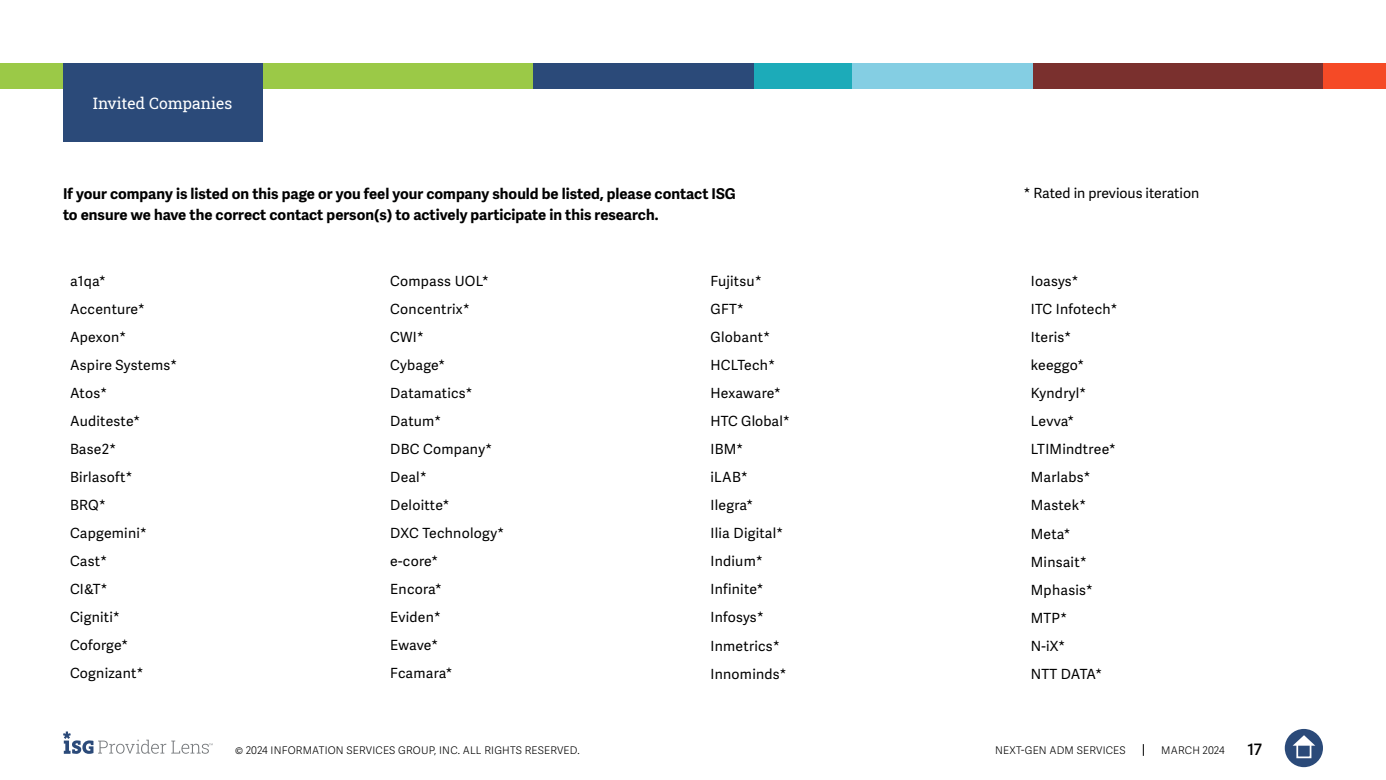
<style>
.page{position:relative;width:1386px;height:780px;background:#fff}
.page>*{position:absolute;margin:0;border:0;box-sizing:border-box;transform-origin:0 0}
.t1{font:15.75px "Roboto Slab ISG P Regular";color:#fff}
.t2{font:600 15.75px "Adelle Sans";color:#000}
.t3{font:700 14.88px/21px "Adelle Sans";color:#000101}
.t4{font:14px/28px "Adelle Sans";letter-spacing:.02em;color:#000}
.t5{font:14px "Adelle Sans";color:#000101}
.t6{font:300 10.5px "Adelle Sans";letter-spacing:.02em;color:#000}
</style>
<div class="page">
<svg style="left:1143px;top:744px;width:1px;height:12px"></svg>
<div style="left:1285px;top:729px;width:38px;height:38px;background:#2b4a79;border-radius:50%"></div>
<svg style="left:1293px;top:735px;width:22px;height:10px"></svg>
<div style="left:1296px;top:743px;width:15px;height:15px;border:2px solid #fff"></div>
<svg style="left:63px;top:731px;width:150px;height:23px"></svg>
<div style="left:0;top:63px;width:533px;height:25px;background:#9bc947"></div>
<div style="left:533px;top:63px;width:223px;height:25px;background:#2b4a79"></div>
<div style="left:850px;top:63px;width:184px;height:25px;background:#84cee3"></div>
<div style="left:1323px;top:63px;width:63px;height:25px;background:#f54a26"></div>
<div style="left:1033px;top:63px;width:290px;height:25px;background:#7a302e"></div>
<div style="left:754px;top:63px;width:98px;height:25px;background:#1cabb9"></div>
<div style="left:63px;top:63px;width:199px;height:79px;background:#2b4a79"></div>
<p class="t1" style="left:93px;top:92px;width:141px">Invited Companies</p>
<p class="t3" style="left:63px;top:183px;width:674px">If your company is listed on this page or you feel your company should be listed, please contact ISG to ensure we have the correct contact person(s) to actively participate in this research.</p>
<p class="t5" style="left:1024px;top:185px;width:177px">* Rated in previous iteration</p>
<p class="t4" style="left:70px;top:267px;width:109px">a1qa*<br>Accenture*<br>Apexon*<br>Aspire Systems*<br>Atos*<br>Auditeste*<br>Base2*<br>Birlasoft*<br>BRQ*<br>Capgemini*<br>Cast*<br>CI&amp;T*<br>Cigniti*<br>Coforge*<br>Cognizant*</p>
<p class="t4" style="left:390px;top:267px;width:115px">Compass UOL*<br>Concentrix*<br>CWI*<br>Cybage*<br>Datamatics*<br>Datum*<br>DBC Company*<br>Deal*<br>Deloitte*<br>DXC Technology* e-core*<br>Encora*<br>Eviden*<br>Ewave*<br>Fcamara*</p>
<p class="t4" style="left:710px;top:268px;width:81px">Fujitsu*<br>GFT*<br>Globant*<br>HCLTech*<br>Hexaware*<br>HTC Global*<br>IBM*<br>iLAB*<br>Ilegra*<br>Ilia Digital*<br>Indium*<br>Infinite*<br>Infosys*<br>Inmetrics*<br>Innominds*</p>
<p class="t4" style="left:1031px;top:268px;width:88px">Ioasys*<br>ITC Infotech*<br>Iteris* keeggo*<br>Kyndryl*<br>Levva*<br>LTIMindtree*<br>Marlabs*<br>Mastek*<br>Meta*<br>Minsait*<br>Mphasis*<br>MTP*<br>N-iX*<br>NTT DATA*</p>
<p class="t6" style="left:235px;top:744px;width:346px">© 2024 INFORMATION SERVICES GROUP, INC. ALL RIGHTS RESERVED.</p>
<p class="t6" style="left:995px;top:744px;width:132px">NEXT-GEN ADM SERVICES</p>
<p class="t6" style="left:1161px;top:744px;width:65px">MARCH 2024</p>
<p class="t2" style="left:1247px;top:740px;width:16px">17</p>
</div>
